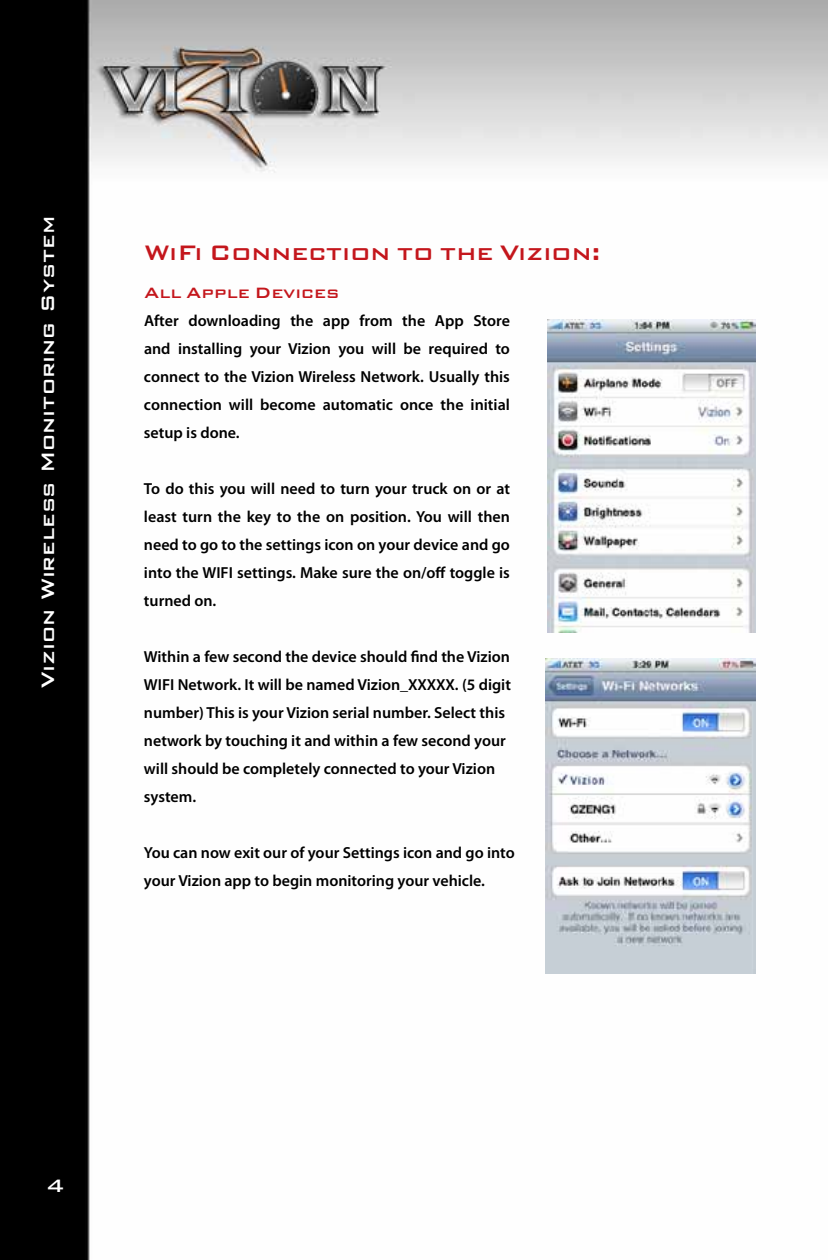
<style>
.page{position:relative;width:828px;height:1260px;background:#fff}
.page>*{position:absolute;margin:0;border:0;box-sizing:border-box;transform-origin:0 0}
.t1{font:500 28px "Bank Gothic C Md BT";color:#c4161c}
.t2{font:500 24px "Bank Gothic BT";color:#fff}
.t3{font:500 20px "Bank Gothic C Md BT";color:#c4161c}
.t4{font:600 16px/28px "Myriad Pro";color:#000;text-align:justify}
</style>
<div class="page">
<img style="left:0;top:0;width:828px;height:1260px">
<img style="left:547px;top:319px;width:209px;height:313px">
<img style="left:545px;top:658px;width:211px;height:315px">
<h2 class="t2" style="left:35px;top:688px;width:473px;rotate:-90deg">Vizion Wireless Monitoring System</h2>
<h1 class="t1" style="left:144px;top:237px;width:458px">WiFi Connection to the Vizion:</h1>
<p class="t3" style="left:144px;top:282px;width:197px">All Apple Devices</p>
<p class="t4" style="left:144px;top:306px;width:367px">After downloading the app from the App Store and installing your Vizion you will be required to connect to the Vizion Wireless Network. Usually this connection will become automatic once the initial setup is done.</p>
<p class="t4" style="left:144px;top:474px;width:368px">To do this you will need to turn your truck on or at least turn the key to the on position. You will then need to go to the settings icon on your device and go into the WIFI settings. Make sure the on/off toggle is turned on.</p>
<p class="t4" style="left:144px;top:642px;width:369px;text-align:left">Within a few second the device should find the Vizion WIFI Network. It will be named Vizion_XXXXX. (5 digit number) This is your Vizion serial number. Select this network by touching it and within a few second your will should be completely connected to your Vizion system.</p>
<p class="t4" style="left:144px;top:838px;width:372px">You can now exit our of your Settings icon and go into your Vizion app to begin monitoring your vehicle.</p>
<h2 class="t2" style="left:46px;top:1172px;width:20px">4</h2>
</div>
